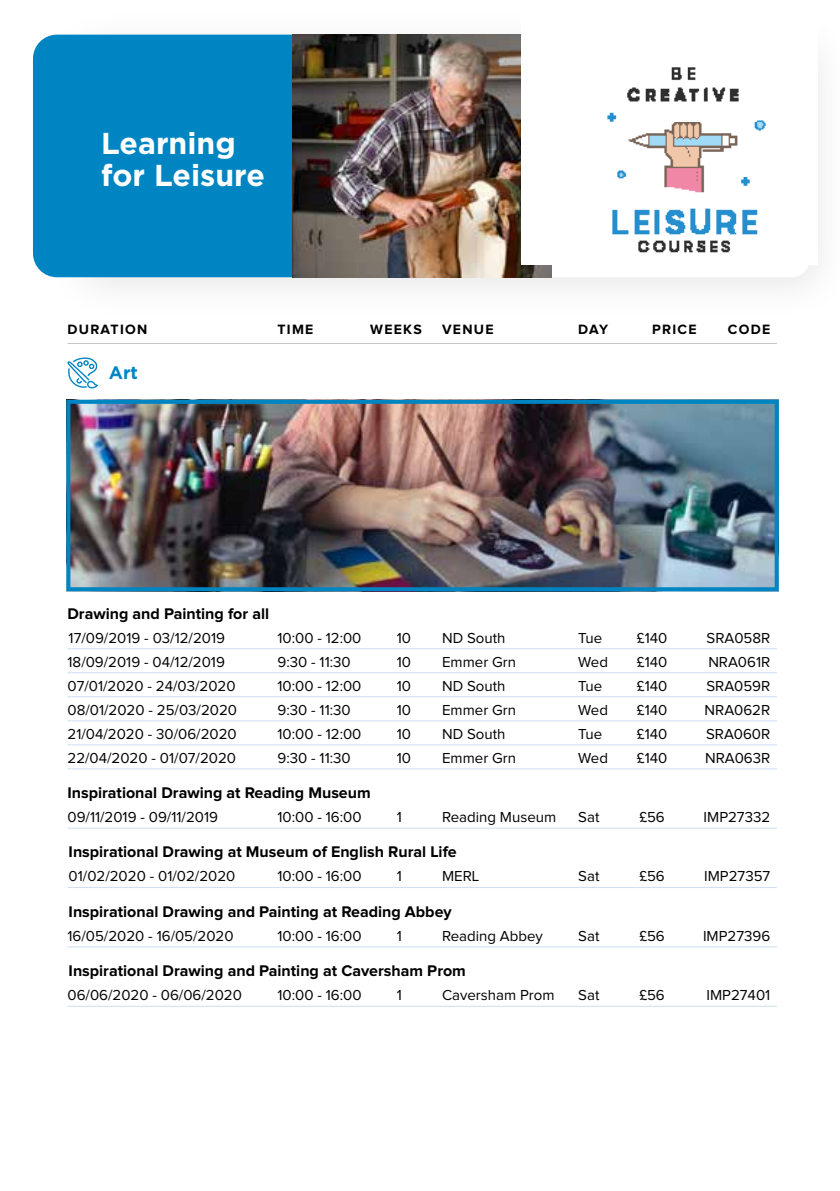
<style>
.page{position:relative;width:840px;height:1191px;background:#fff}
.page>*{position:absolute;margin:0;border:0;box-sizing:border-box;transform-origin:0 0}
.t1{font:700 30.2px/32.4px "Gotham";color:#fff}
.t2{font:700 18px "Gotham";color:#0085c3}
.t3{font:700 16px "Proxima Nova";color:#000}
.t4{font:15px "Proxima Nova";color:#000}
.t5{font:700 14px "Proxima Nova";letter-spacing:.09em;color:#000}
</style>
<div class="page">
<div style="left:33px;top:35px;width:260px;height:242px;background:#0085c3"></div>
<img style="left:293px;top:35px;width:258px;height:242px">
<img style="left:521px;top:35px;width:245px;height:229px">
<hr style="left:67px;top:343px;width:709px;height:1px;background:#c6c6c6">
<hr style="left:67px;top:648px;width:709px;height:1px;background:#cedef1">
<hr style="left:67px;top:672px;width:709px;height:1px;background:#cedef1">
<hr style="left:67px;top:696px;width:709px;height:1px;background:#cedef1">
<hr style="left:67px;top:720px;width:709px;height:1px;background:#cedef1">
<hr style="left:67px;top:744px;width:709px;height:1px;background:#cedef1">
<hr style="left:67px;top:768px;width:709px;height:1px;background:#cedef1">
<hr style="left:67px;top:827px;width:709px;height:1px;background:#cedef1">
<hr style="left:67px;top:887px;width:709px;height:1px;background:#cedef1">
<hr style="left:67px;top:946px;width:709px;height:1px;background:#cedef1">
<hr style="left:67px;top:1005px;width:709px;height:1px;background:#cedef1">
<svg style="left:67px;top:357px;width:31px;height:32px"></svg>
<img style="left:71px;top:405px;width:702px;height:181px">
<div style="left:66px;top:400px;width:712px;height:191px;border:4px solid #0085c3"></div>
<h1 class="t1" style="left:101px;top:126px;width:165px">Learning for Leisure</h1>
<p class="t5" style="left:67px;top:323px;width:81px">DURATION</p>
<p class="t5" style="left:277px;top:323px;width:37px">TIME</p>
<p class="t5" style="left:370px;top:323px;width:53px">WEEKS</p>
<p class="t5" style="left:442px;top:323px;width:53px">VENUE</p>
<p class="t5" style="left:578px;top:323px;width:31px">DAY</p>
<p class="t5" style="left:651px;top:323px;width:46px">PRICE</p>
<p class="t5" style="left:727px;top:323px;width:44px">CODE</p>
<p class="t2" style="left:109px;top:362px;width:31px">Art</p>
<p class="t3" style="left:67px;top:606px;width:203px">Drawing and Painting for all</p>
<p class="t4" style="left:69px;top:631px;width:158px">17/09/2019 - 03/12/2019</p>
<p class="t4" style="left:277px;top:631px;width:85px">10:00 - 12:00</p>
<p class="t4" style="left:396px;top:631px;width:16px">10</p>
<p class="t4" style="left:442px;top:631px;width:65px">ND South</p>
<p class="t4" style="left:578px;top:631px;width:25px">Tue</p>
<p class="t4" style="left:636px;top:631px;width:32px">£140</p>
<p class="t4" style="left:706px;top:631px;width:65px">SRA058R</p>
<p class="t4" style="left:67px;top:655px;width:159px">18/09/2019 - 04/12/2019</p>
<p class="t4" style="left:277px;top:655px;width:75px">9:30 - 11:30</p>
<p class="t4" style="left:396px;top:655px;width:16px">10</p>
<p class="t4" style="left:442px;top:655px;width:75px">Emmer Grn</p>
<p class="t4" style="left:578px;top:655px;width:31px">Wed</p>
<p class="t4" style="left:636px;top:655px;width:32px">£140</p>
<p class="t4" style="left:708px;top:655px;width:63px">NRA061R</p>
<p class="t4" style="left:67px;top:679px;width:169px">07/01/2020 - 24/03/2020</p>
<p class="t4" style="left:277px;top:679px;width:85px">10:00 - 12:00</p>
<p class="t4" style="left:396px;top:679px;width:16px">10</p>
<p class="t4" style="left:442px;top:679px;width:65px">ND South</p>
<p class="t4" style="left:578px;top:679px;width:25px">Tue</p>
<p class="t4" style="left:636px;top:679px;width:32px">£140</p>
<p class="t4" style="left:706px;top:679px;width:65px">SRA059R</p>
<p class="t4" style="left:67px;top:703px;width:171px">08/01/2020 - 25/03/2020</p>
<p class="t4" style="left:277px;top:703px;width:75px">9:30 - 11:30</p>
<p class="t4" style="left:396px;top:703px;width:16px">10</p>
<p class="t4" style="left:442px;top:703px;width:75px">Emmer Grn</p>
<p class="t4" style="left:578px;top:703px;width:31px">Wed</p>
<p class="t4" style="left:636px;top:703px;width:32px">£140</p>
<p class="t4" style="left:704px;top:703px;width:67px">NRA062R</p>
<p class="t4" style="left:67px;top:727px;width:171px">21/04/2020 - 30/06/2020</p>
<p class="t4" style="left:277px;top:727px;width:85px">10:00 - 12:00</p>
<p class="t4" style="left:396px;top:727px;width:16px">10</p>
<p class="t4" style="left:442px;top:727px;width:65px">ND South</p>
<p class="t4" style="left:578px;top:727px;width:25px">Tue</p>
<p class="t4" style="left:636px;top:727px;width:32px">£140</p>
<p class="t4" style="left:705px;top:727px;width:66px">SRA060R</p>
<p class="t4" style="left:67px;top:751px;width:170px">22/04/2020 - 01/07/2020</p>
<p class="t4" style="left:277px;top:751px;width:75px">9:30 - 11:30</p>
<p class="t4" style="left:396px;top:751px;width:16px">10</p>
<p class="t4" style="left:442px;top:751px;width:75px">Emmer Grn</p>
<p class="t4" style="left:578px;top:751px;width:31px">Wed</p>
<p class="t4" style="left:636px;top:751px;width:32px">£140</p>
<p class="t4" style="left:704px;top:751px;width:67px">NRA063R</p>
<p class="t3" style="left:67px;top:785px;width:304px">Inspirational Drawing at Reading Museum</p>
<p class="t4" style="left:67px;top:810px;width:152px">09/11/2019 - 09/11/2019</p>
<p class="t4" style="left:277px;top:810px;width:85px">10:00 - 16:00</p>
<p class="t4" style="left:396px;top:810px;width:7px">1</p>
<p class="t4" style="left:442px;top:810px;width:116px">Reading Museum</p>
<p class="t4" style="left:578px;top:810px;width:23px">Sat</p>
<p class="t4" style="left:639px;top:810px;width:27px">£56</p>
<p class="t4" style="left:703px;top:810px;width:68px">IMP27332</p>
<p class="t3" style="left:69px;top:844px;width:389px">Inspirational Drawing at Museum of English Rural Life</p>
<p class="t4" style="left:69px;top:869px;width:168px">01/02/2020 - 01/02/2020</p>
<p class="t4" style="left:277px;top:869px;width:85px">10:00 - 16:00</p>
<p class="t4" style="left:396px;top:869px;width:7px">1</p>
<p class="t4" style="left:442px;top:869px;width:39px">MERL</p>
<p class="t4" style="left:578px;top:869px;width:23px">Sat</p>
<p class="t4" style="left:639px;top:869px;width:27px">£56</p>
<p class="t4" style="left:703px;top:869px;width:67px">IMP27357</p>
<p class="t3" style="left:69px;top:904px;width:384px">Inspirational Drawing and Painting at Reading Abbey</p>
<p class="t4" style="left:67px;top:929px;width:167px">16/05/2020 - 16/05/2020</p>
<p class="t4" style="left:277px;top:929px;width:85px">10:00 - 16:00</p>
<p class="t4" style="left:396px;top:929px;width:7px">1</p>
<p class="t4" style="left:442px;top:929px;width:102px">Reading Abbey</p>
<p class="t4" style="left:578px;top:929px;width:23px">Sat</p>
<p class="t4" style="left:639px;top:929px;width:27px">£56</p>
<p class="t4" style="left:702px;top:929px;width:69px">IMP27396</p>
<p class="t3" style="left:69px;top:963px;width:398px">Inspirational Drawing and Painting at Caversham Prom</p>
<p class="t4" style="left:67px;top:988px;width:176px">06/06/2020 - 06/06/2020</p>
<p class="t4" style="left:277px;top:988px;width:85px">10:00 - 16:00</p>
<p class="t4" style="left:396px;top:988px;width:7px">1</p>
<p class="t4" style="left:442px;top:988px;width:114px">Caversham Prom</p>
<p class="t4" style="left:578px;top:988px;width:23px">Sat</p>
<p class="t4" style="left:639px;top:988px;width:27px">£56</p>
<p class="t4" style="left:706px;top:988px;width:65px">IMP27401</p>
</div>
